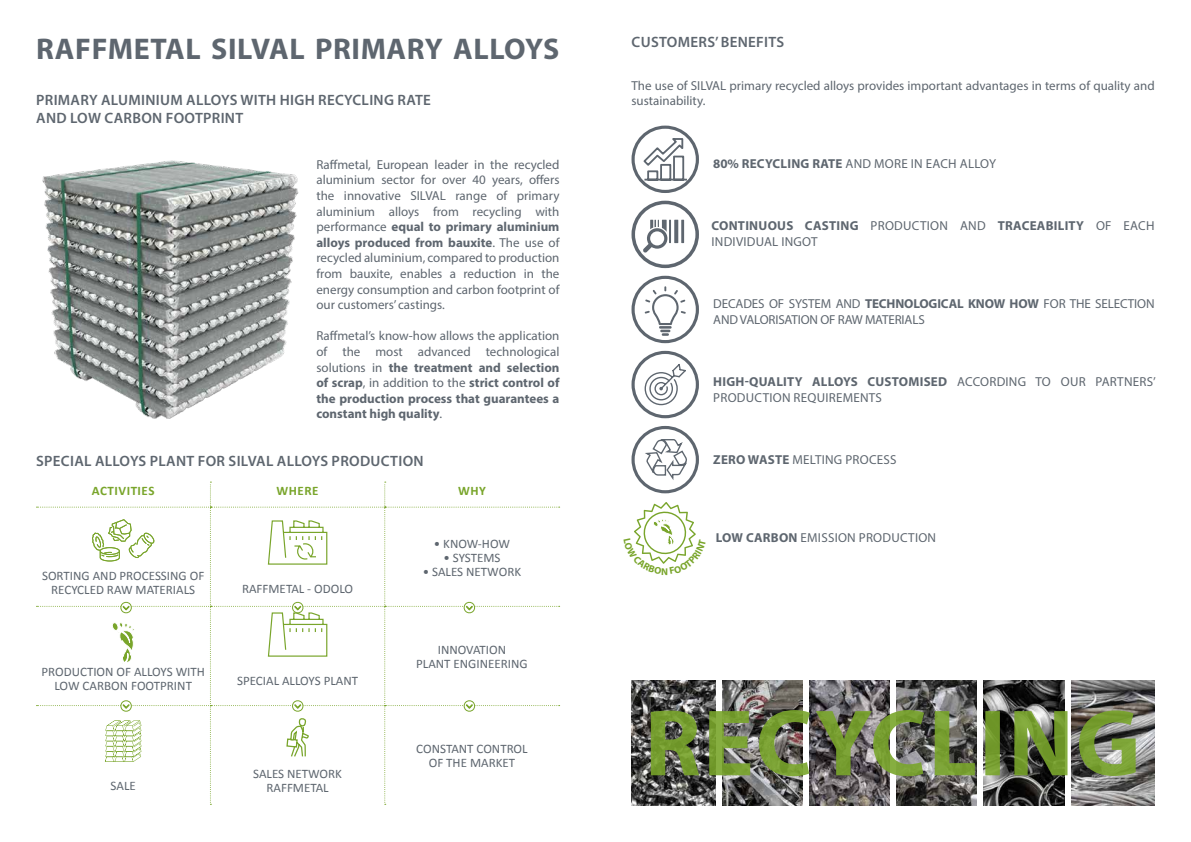
<style>
.page{position:relative;width:1191px;height:842px;background:#fff}
.page>*{position:absolute;margin:0;border:0;box-sizing:border-box;transform-origin:0 0}
.t1{font:700 30px "Myriad Pro";letter-spacing:.02em;color:#5e666f}
.t2{font:600 15px/18px "Myriad Pro";letter-spacing:.02em;color:#5e666f}
.t3{font:13px/15.6px "Myriad Pro";color:#5e666f}
.t4{font:13px/14px "Calibri";color:#5e666f;text-align:center}
.t5{font:13px/15.6px "Myriad Pro";letter-spacing:.02em;color:#5e666f}
.t6{font:700 13px/15.6px "Myriad Pro";color:#5e666f;text-align:justify}
.t7{font:700 13px "Calibri";letter-spacing:.04em;color:#79a52b}
.s1{font-weight:700}
.s2{font-weight:400}
</style>
<div class="page">
<svg style="left:36px;top:482px;width:523px;height:323px"></svg>
<img style="left:42px;top:160px;width:257px;height:258px">
<div style="left:631px;top:201px;width:68px;height:67px;border:4px solid #5e666f;border-radius:50%"></div>
<svg style="left:643px;top:220px;width:41px;height:33px"></svg>
<svg style="left:642px;top:137px;width:47px;height:44px"></svg>
<div style="left:631px;top:126px;width:68px;height:67px;border:3px solid #5e666f;border-radius:50%"></div>
<svg style="left:644px;top:286px;width:42px;height:50px"></svg>
<div style="left:631px;top:276px;width:68px;height:67px;border:3px solid #5e666f;border-radius:50%"></div>
<svg style="left:642px;top:437px;width:46px;height:45px"></svg>
<div style="left:631px;top:426px;width:68px;height:67px;border:3px solid #5e666f;border-radius:50%"></div>
<img style="left:631px;top:680px;width:524px;height:126px">
<div style="left:716px;top:680px;width:5px;height:126px;background:#fff"></div>
<div style="left:803px;top:680px;width:5px;height:126px;background:#fff"></div>
<div style="left:978px;top:680px;width:5px;height:126px;background:#fff"></div>
<div style="left:1065px;top:680px;width:5px;height:126px;background:#fff"></div>
<div style="left:890px;top:680px;width:5px;height:126px;background:#fff"></div>
<svg style="left:651px;top:710px;width:484px;height:66px;background:#72834f"></svg>
<div style="left:631px;top:351px;width:68px;height:67px;border:3px solid #5e666f;border-radius:50%"></div>
<svg style="left:644px;top:364px;width:42px;height:42px"></svg>
<svg style="left:634px;top:502px;width:62px;height:62px"></svg>
<h1 class="t1" style="left:36px;top:29px;width:524px">RAFFMETAL SILVAL PRIMARY ALLOYS</h1>
<p class="t2" style="left:36px;top:91px;width:396px">PRIMARY ALUMINIUM ALLOYS WITH HIGH RECYCLING RATE<br>AND LOW CARBON FOOTPRINT</p>
<p class="t3" style="left:316px;top:156px;width:244px;text-align:justify">Raffmetal, European leader in the recycled aluminium sector for over 40 years, offers the innovative SILVAL range of primary aluminium alloys from recycling with performance <span class="s1">equal to primary aluminium alloys produced from bauxite</span>. The use of recycled aluminium, compared to production from bauxite, enables a reduction in the energy consumption and carbon footprint of our customers’ castings.</p>
<p class="t6" style="left:316px;top:328px;width:244px"><span class="s2">Raffmetal’s know-how allows the application of the most advanced technological solutions in</span> the treatment and selection of scrap<span class="s2">, in addition to the</span> strict control of the production process that guarantees a constant high quality<span class="s2">.</span></p>
<p class="t2" style="left:36px;top:451px;width:389px">SPECIAL ALLOYS PLANT FOR SILVAL ALLOYS PRODUCTION</p>
<p class="t7" style="left:92px;top:483px;width:64px">ACTIVITIES</p>
<p class="t7" style="left:276px;top:483px;width:44px">WHERE</p>
<p class="t7" style="left:458px;top:483px;width:29px">WHY</p>
<p class="t4" style="left:42px;top:569px;width:164px">SORTING AND PROCESSING OF<br>RECYCLED RAW MATERIALS</p>
<p class="t4" style="left:242px;top:582px;width:113px">RAFFMETAL - ODOLO</p>
<p class="t4" style="left:41px;top:664px;width:165px">PRODUCTION OF ALLOYS WITH<br>LOW CARBON FOOTPRINT</p>
<p class="t4" style="left:237px;top:674px;width:123px">SPECIAL ALLOYS PLANT</p>
<p class="t4" style="left:111px;top:779px;width:27px">SALE</p>
<p class="t4" style="left:253px;top:767px;width:90px">SALES NETWORK<br>RAFFMETAL</p>
<p class="t4" style="left:434px;top:536px;width:78px">• KNOW-HOW</p>
<p class="t4" style="left:443px;top:550px;width:59px">• SYSTEMS</p>
<p class="t4" style="left:423px;top:564px;width:100px">• SALES NETWORK</p>
<p class="t4" style="left:416px;top:642px;width:113px">INNOVATION<br>PLANT ENGINEERING</p>
<p class="t4" style="left:416px;top:742px;width:113px">CONSTANT CONTROL<br>OF THE MARKET</p>
<p class="t2" style="left:631px;top:33px;width:154px">CUSTOMERS’ BENEFITS</p>
<p class="t3" style="left:631px;top:77px;width:525px">The use of SILVAL primary recycled alloys provides important advantages in terms of quality and sustainability.</p>
<p class="t5" style="left:713px;top:155px;width:284px"><span class="s1">80% RECYCLING RATE</span> AND MORE IN EACH ALLOY</p>
<p class="t5" style="left:711px;top:218px;width:444px"><span class="s1">CONTINUOUS CASTING</span> PRODUCTION AND <span class="s1">TRACEABILITY</span> OF EACH<br>INDIVIDUAL INGOT</p>
<p class="t3" style="left:713px;top:296px;width:443px">DECADES OF SYSTEM AND <span class="s1">TECHNOLOGICAL KNOW HOW</span> FOR THE SELECTION<br>AND VALORISATION OF RAW MATERIALS</p>
<p class="t5" style="left:713px;top:374px;width:444px"><span class="s1">HIGH-QUALITY ALLOYS CUSTOMISED</span> ACCORDING TO OUR PARTNERS’<br>PRODUCTION REQUIREMENTS</p>
<p class="t5" style="left:713px;top:452px;width:185px"><span class="s1">ZERO WASTE</span> MELTING PROCESS</p>
<p class="t5" style="left:715px;top:530px;width:222px"><span class="s1">LOW CARBON</span> EMISSION PRODUCTION</p>
</div>
